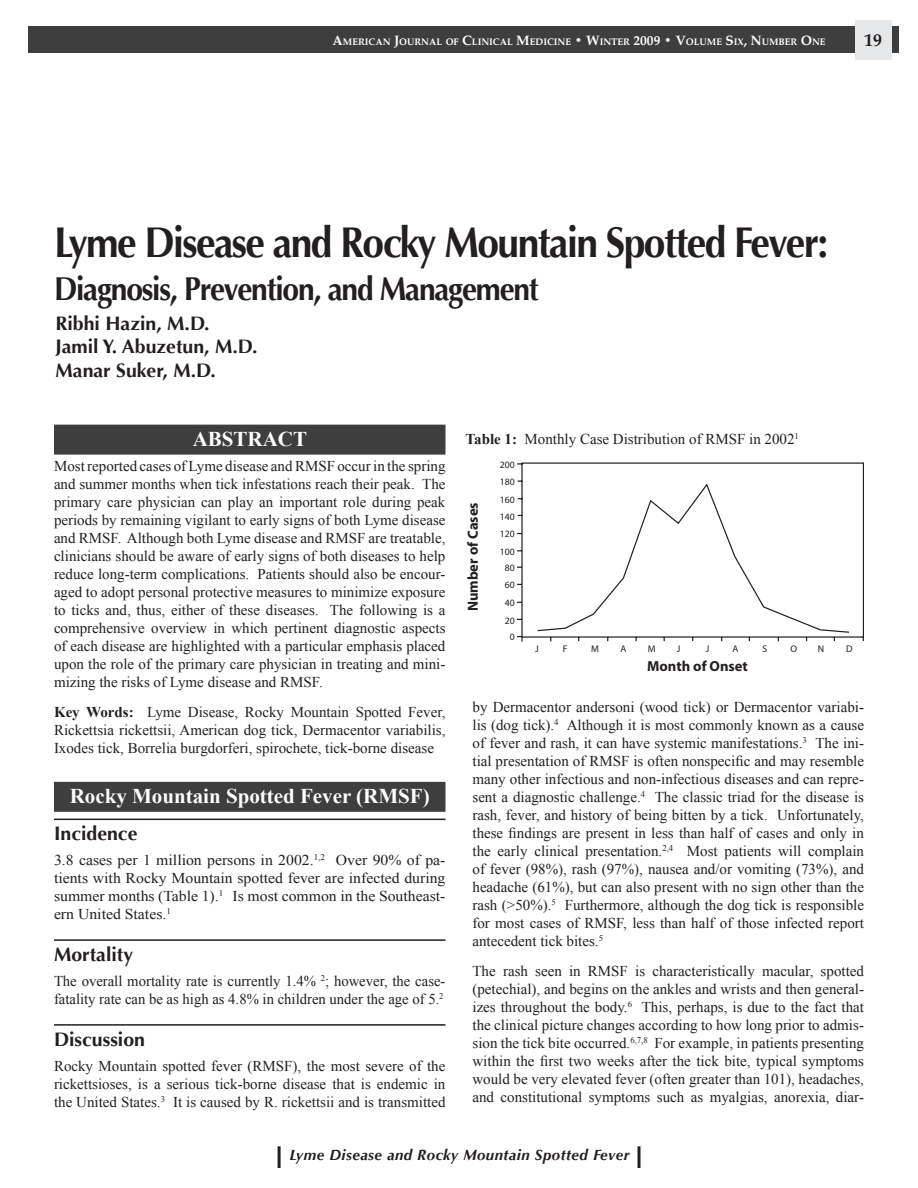
<style>
.page{position:relative;width:918px;height:1188px;background:#fff}
.page>*{position:absolute;margin:0;border:0;box-sizing:border-box;transform-origin:0 0}
.Headline{font:700 42.9px "Optima";letter-spacing:-.04em;color:#231f20;scale:.91 1}
.Headline-2{font:700 33px "Optima";letter-spacing:-.04em;color:#231f20;scale:.91 1}
.Rev_Sub_Head{font:700 21px "Times New Roman";color:#fff}
.BYLINE{font:700 19.5px/23.4px "Optima";color:#231f20}
.Subhead{font:700 19.5px "Optima";color:#231f20}
.t1{font:700 18px "Palatino";color:#231f20}
.Body_Text{font:15px/18px "Times New Roman";color:#231f20;text-align:justify}
.Body_Text-2{font:15px/18px "Times New Roman";color:#231f20;text-align:justify;scale:1.05 1}
.t2{font:italic 700 15px "Optima";letter-spacing:.03em;color:#231f20}
.t3{font:700 14.55px "Myriad Pro";color:#231f20}
.t4{font:9.75px "Myriad Pro";color:#231f20}
.t5{font:700 9.45px "Palatino";color:#fff}
.s1{font-size:13.5px}
.s2{font-weight:700}
</style>
<div class="page">
<div style="left:28px;top:26px;width:870px;height:27px;background:#3e3e3f"></div>
<div style="left:855px;top:20px;width:37px;height:40px;background:#e6e7e9"></div>
<hr style="left:278px;top:1146px;width:3px;height:22px;background:#231f20">
<hr style="left:638px;top:1146px;width:2px;height:22px;background:#231f20">
<div style="left:54px;top:425px;width:392px;height:30px;background:#3e3e3f"></div>
<div style="left:54px;top:782px;width:392px;height:30px;background:#3e3e3f"></div>
<hr style="left:54px;top:819px;width:392px;height:1px;background:#231f20">
<hr style="left:54px;top:939px;width:392px;height:2px;background:#231f20">
<hr style="left:54px;top:1024px;width:392px;height:2px;background:#231f20">
<svg style="left:516px;top:462px;width:348px;height:180px"></svg>
<p class="t5" style="left:332px;top:34px;width:495px"><span class="s1">A</span>MERICAN <span class="s1">J</span>OURNAL OF <span class="s1">C</span>LINICAL <span class="s1">M</span>EDICINE <span class="s1">• W</span>INTER <span class="s1">2009 • V</span>OLUME <span class="s1">S</span>IX<span class="s1">, N</span>UMBER <span class="s1">O</span>NE</p>
<p class="t1" style="left:864px;top:24px;width:19px">19</p>
<p class="Headline" style="left:54px;top:218px;width:852px">Lyme Disease and Rocky Mountain Spotted Fever:</p>
<p class="Headline-2" style="left:54px;top:269px;width:534px">Diagnosis, Prevention, and Management</p>
<p class="BYLINE" style="left:56px;top:312px;width:203px">Ribhi Hazin, M.D.<br>Jamil Y. Abuzetun, M.D.<br>Manar Suker, M.D.</p>
<p class="Rev_Sub_Head" style="left:193px;top:425px;width:116px">ABSTRACT</p>
<p class="Body_Text" style="left:54px;top:457px;width:393px">Most reported cases of Lyme disease and RMSF occur in the spring and summer months when tick infestations reach their peak. The primary care physician can play an important role during peak periods by remaining vigilant to early signs of both Lyme disease and RMSF. Although both Lyme disease and RMSF are treatable, clinicians should be aware of early signs of both diseases to help reduce long-term complications. Patients should also be encour&shy;aged to adopt personal protective measures to minimize exposure to ticks and, thus, either of these diseases. The following is a comprehensive overview in which pertinent diagnostic aspects of each disease are highlighted with a particular emphasis placed upon the role of the primary care physician in treating and mini&shy;mizing the risks of Lyme disease and RMSF.</p>
<p class="Body_Text" style="left:54px;top:703px;width:393px"><span class="s2">Key Words:</span> Lyme Disease, Rocky Mountain Spotted Fever, Rickettsia rickettsii, American dog tick, Dermacentor variabilis, Ixodes tick, Borrelia burgdorferi, spirochete, tick-borne disease</p>
<p class="Rev_Sub_Head" style="left:70px;top:782px;width:362px">Rocky Mountain Spotted Fever (RMSF)</p>
<p class="Subhead" style="left:54px;top:822px;width:85px">Incidence</p>
<p class="Body_Text-2" style="left:54px;top:851px;width:374px">3.8 cases per 1 million persons in 2002.<sup>1,2</sup> Over 90% of pa&shy;tients with Rocky Mountain spotted fever are infected during summer months (Table 1).<sup>1</sup> Is most common in the Southeast&shy;ern United States.<sup>1</sup></p>
<p class="Subhead" style="left:54px;top:943px;width:81px">Mortality</p>
<p class="Body_Text" style="left:54px;top:972px;width:393px">The overall mortality rate is currently 1.4% <sup>2</sup>; however, the case&shy;fatality rate can be as high as 4.8% in children under the age of 5.<sup>2</sup></p>
<p class="Subhead" style="left:54px;top:1028px;width:93px">Discussion</p>
<p class="Body_Text" style="left:54px;top:1056px;width:393px">Rocky Mountain spotted fever (RMSF), the most severe of the rickettsioses, is a serious tick-borne disease that is endemic in the United States.<sup>3</sup> It is caused by R. rickettsii and is transmitted</p>
<p class="Body_Text" style="left:466px;top:430px;width:335px"><span class="s2">Table 1:</span> Monthly Case Distribution of RMSF in 2002<sup>1</sup></p>
<p class="t4" style="left:500px;top:458px;width:16px">200</p>
<p class="t3" style="left:464px;top:611px;width:111px;rotate:-90deg">Number of Cases</p>
<p class="t4" style="left:500px;top:476px;width:16px">180</p>
<p class="t4" style="left:500px;top:493px;width:16px">160</p>
<p class="t4" style="left:500px;top:511px;width:16px">140</p>
<p class="t4" style="left:500px;top:528px;width:16px">120</p>
<p class="t4" style="left:500px;top:545px;width:16px">100</p>
<p class="t4" style="left:505px;top:561px;width:11px">80</p>
<p class="t4" style="left:505px;top:578px;width:11px">60</p>
<p class="t4" style="left:505px;top:597px;width:11px">40</p>
<p class="t4" style="left:505px;top:615px;width:11px">20</p>
<p class="t4" style="left:510px;top:631px;width:6px">0</p>
<p class="t4" style="left:535px;top:642px;width:5px">J</p>
<p class="t4" style="left:563px;top:642px;width:6px">F</p>
<p class="t4" style="left:591px;top:642px;width:9px">M</p>
<p class="t4" style="left:621px;top:642px;width:7px">A</p>
<p class="t4" style="left:648px;top:642px;width:9px">M</p>
<p class="t4" style="left:677px;top:642px;width:5px">J</p>
<p class="t4" style="left:706px;top:642px;width:5px">J</p>
<p class="t4" style="left:733px;top:642px;width:7px">A</p>
<p class="t4" style="left:763px;top:642px;width:6px">S</p>
<p class="t4" style="left:790px;top:642px;width:8px">O</p>
<p class="t4" style="left:818px;top:642px;width:8px">N</p>
<p class="t4" style="left:846px;top:642px;width:8px">D</p>
<p class="t3" style="left:647px;top:657px;width:102px">Month of Onset</p>
<p class="Body_Text" style="left:472px;top:698px;width:393px">by Dermacentor andersoni (wood tick) or Dermacentor variabi&shy;lis (dog tick).<sup>4</sup> Although it is most commonly known as a cause of fever and rash, it can have systemic manifestations.<sup>3</sup> The ini&shy;tial presentation of RMSF is often nonspecific and may resemble many other infectious and non-infectious diseases and can repre&shy;sent a diagnostic challenge.<sup>4</sup> The classic triad for the disease is rash, fever, and history of being bitten by a tick. Unfortunately, these findings are present in less than half of cases and only in the early clinical presentation.<sup>2,4</sup> Most patients will complain of fever (98%), rash (97%), nausea and/or vomiting (73%), and headache (61%), but can also present with no sign other than the rash (&gt;50%).<sup>5</sup> Furthermore, although the dog tick is responsible for most cases of RMSF, less than half of those infected report antecedent tick bites.<sup>5</sup></p>
<p class="Body_Text" style="left:472px;top:962px;width:393px">The rash seen in RMSF is characteristically macular, spotted (petechial), and begins on the ankles and wrists and then general&shy;izes throughout the body.<sup>6</sup> This, perhaps, is due to the fact that the clinical picture changes according to how long prior to admis&shy;sion the tick bite occurred.<sup>6,7,8</sup> For example, in patients presenting within the first two weeks after the tick bite, typical symptoms would be very elevated fever (often greater than 101), headaches, and constitutional symptoms such as myalgias, anorexia, diar-</p>
<p class="t2" style="left:289px;top:1146px;width:342px">Lyme Disease and Rocky Mountain Spotted Fever</p>
</div>
